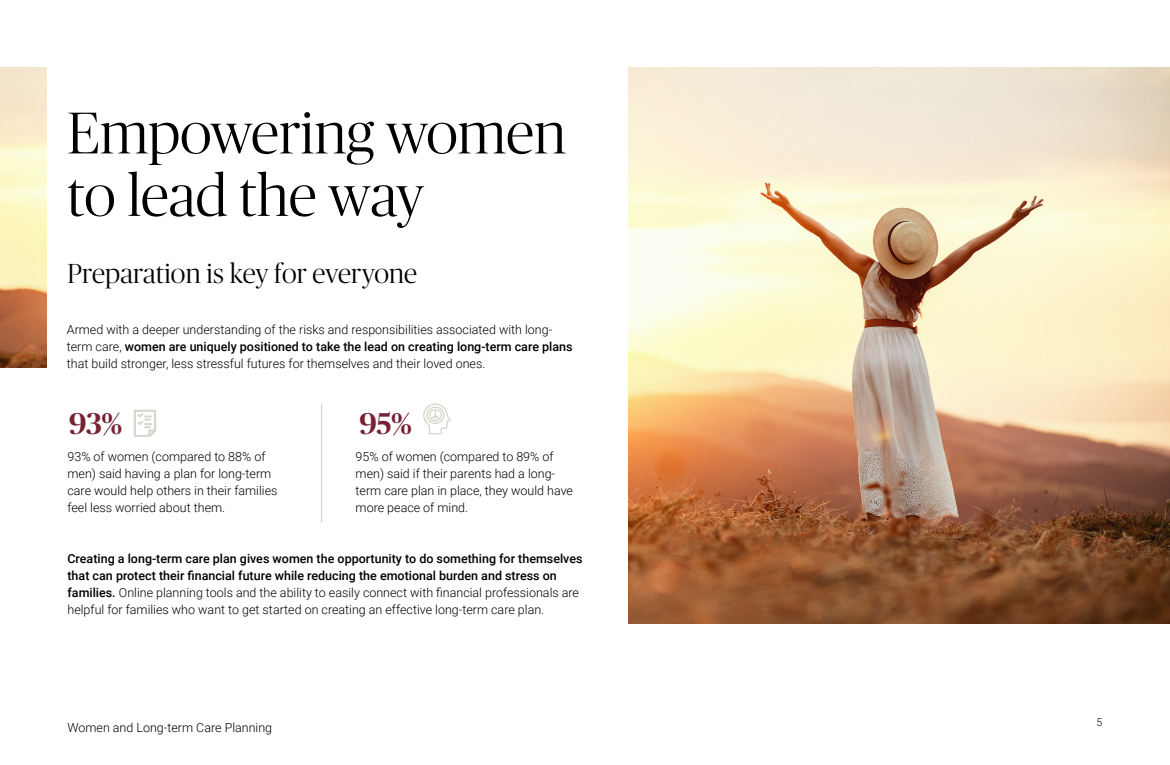
<style>
.page{position:relative;width:1170px;height:765px;background:#fff}
.page>*{position:absolute;margin:0;border:0;box-sizing:border-box;transform-origin:0 0}
.Headline{font:300 58.75px/62.5px "Publico Banner";letter-spacing:.005em;color:#000}
.t1{font:500 30px "Publico Banner";color:#762135}
.Subheader_1{font:300 27.5px "Publico Banner";letter-spacing:.005em;color:#000}
.Body_Copy_10pt{font:500 12.5px/16.9px "Roboto";color:#000}
.Body_Copy_10pt-2{font:300 12.5px/16.9px "Roboto";color:#000}
.Captions_-_Body_Copy{font:300 12.5px/16.9px "Roboto";color:#000}
.t2{font:300 10.62px "Roboto";color:#000}
.s1{font-weight:500}
.s2{font-weight:300}
</style>
<div class="page">
<svg style="left:134px;top:410px;width:22px;height:27px"></svg>
<svg style="left:423px;top:403px;width:28px;height:31px"></svg>
<hr style="left:321px;top:403px;width:1px;height:119px;background:#d7d5cc">
<img style="left:629px;top:68px;width:540px;height:555px">
<img style="left:0;top:68px;width:47px;height:300px">
<h1 class="Headline" style="left:68px;top:99px;width:500px">Empowering women to lead the way</h1>
<h1 class="Subheader_1" style="left:68px;top:256px;width:351px">Preparation is key for everyone</h1>
<p class="Body_Copy_10pt-2" style="left:67px;top:321px;width:507px">Armed with a deeper understanding of the risks and responsibilities associated with long&shy;term care, <span class="s1">women are uniquely positioned to take the lead on creating long-term care plans </span>that build stronger, less stressful futures for themselves and their loved ones.</p>
<h2 class="t1" style="left:69px;top:403px;width:54px">93%</h2>
<h2 class="t1" style="left:359px;top:403px;width:54px">95%</h2>
<p class="Captions_-_Body_Copy" style="left:68px;top:448px;width:211px">93% of women (compared to 88% of men) said having a plan for long-term care would help others in their families feel less worried about them.</p>
<p class="Captions_-_Body_Copy" style="left:356px;top:448px;width:219px">95% of women (compared to 89% of men) said if their parents had a long&shy;term care plan in place, they would have more peace of mind.</p>
<p class="Body_Copy_10pt" style="left:68px;top:550px;width:517px">Creating a long-term care plan gives women the opportunity to do something for themselves that can protect their financial future while reducing the emotional burden and stress on families. <span class="s2">Online planning tools and the ability to easily connect with financial professionals are helpful for families who want to get started on creating an effective long-term care plan.</span></p>
<p class="Body_Copy_10pt-2" style="left:68px;top:719px;width:206px">Women and Long-term Care Planning</p>
<p class="t2" style="left:1097px;top:714px;width:7px">5</p>
</div>
